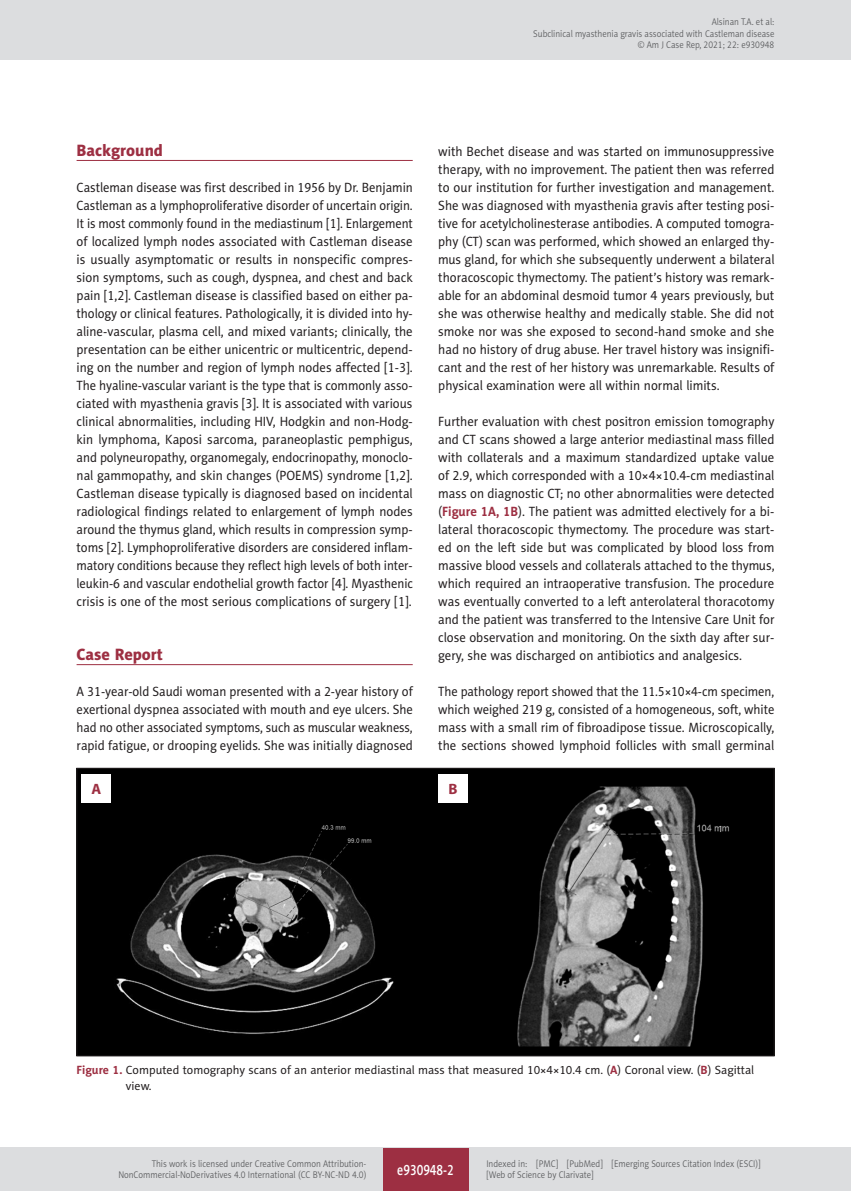
<style>
.page{position:relative;width:851px;height:1191px;background:#fff}
.page>*{position:absolute;margin:0;border:0;box-sizing:border-box;transform-origin:0 0}
.AJCR_Headline_1{font:16.5px "Naomi Sans EFN Heavy";color:#9d2f42}
.AJCR_e-PAGINA{font:15px "Naomi Sans EFN Medium";color:#fff;scale:.8 1}
.t1{font:700 15px "Myriad Pro";color:#9d2f42}
.AJCR_Body{font:13.5px/18px "Naomi Sans EFN";color:#231f20;text-align:justify;scale:.94 1}
.AJCR_Body-2{font:13.5px/18px "Naomi Sans EFN";color:#231f20;text-align:justify;scale:.95 1}
.AJCR_Body-3{font:13.5px/18px "Naomi Sans EFN";color:#231f20;text-align:justify;scale:.93 1}
.AJCR_Rycina_tytul{font:12px/15.8px "Naomi Sans EFN";color:#231f20}
.AJCR_pagina_zywa{font:9.75px/11.2px "Naomi Sans EFN Light";color:#57585a;text-align:right;scale:.9 1}
.AJCR_pagina_sygnatur{font:9.75px "Naomi Sans EFN Light";color:#57585a;scale:.9 1}
.s1{font-weight:700;color:#9d2f42}
</style>
<div class="page">
<hr style="left:77px;top:160px;width:335px;height:1px;background:#9d2f42">
<hr style="left:77px;top:664px;width:335px;height:1px;background:#9d2f42">
<img style="left:79px;top:770px;width:693px;height:284px">
<div style="left:82px;top:774px;width:29px;height:28px;background:#fff"></div>
<div style="left:438px;top:774px;width:29px;height:28px;background:#fff"></div>
<div style="left:0;top:0;width:850px;height:60px;background:#dcdddf"></div>
<hr style="left:850px;top:0;width:1px;height:60px;background:#dcdddf">
<div style="left:0;top:1148px;width:850px;height:43px;background:#dcdddf"></div>
<div style="left:383px;top:1147px;width:85px;height:43px;background:#9d2f42"></div>
<p class="AJCR_pagina_zywa" style="left:533px;top:16px;width:269px">Alsinan T.A. et al:<br>Subclinical myasthenia gravis associated with Castleman disease</p>
<p class="AJCR_pagina_sygnatur" style="left:637px;top:39px;width:153px">© Am J Case Rep, 2021; 22: e930948</p>
<p class="AJCR_Headline_1" style="left:77px;top:140px;width:88px">Background</p>
<p class="AJCR_Body" style="left:77px;top:178px;width:359px">Castleman disease was first described in 1956 by Dr. Benjamin Castleman as a lymphoproliferative disorder of uncertain origin.<br>It is most commonly found in the mediastinum [1]. Enlargement of localized lymph nodes associated with Castleman disease is usually asymptomatic or results in nonspecific compres&shy;sion symptoms, such as cough, dyspnea, and chest and back pain [1,2]. Castleman disease is classified based on either pa&shy;thology or clinical features. Pathologically, it is divided into hy&shy;aline-vascular, plasma cell, and mixed variants; clinically, the presentation can be either unicentric or multicentric, depend&shy;ing on the number and region of lymph nodes affected [1-3].<br>The hyaline-vascular variant is the type that is commonly asso&shy;ciated with myasthenia gravis [3]. It is associated with various clinical abnormalities, including HIV, Hodgkin and non-Hodg&shy;kin lymphoma, Kaposi sarcoma, paraneoplastic pemphigus, and polyneuropathy, organomegaly, endocrinopathy, monoclo&shy;nal gammopathy, and skin changes (POEMS) syndrome [1,2].<br>Castleman disease typically is diagnosed based on incidental radiological findings related to enlargement of lymph nodes around the thymus gland, which results in compression symp&shy;toms [2]. Lymphoproliferative disorders are considered inflam&shy;matory conditions because they reflect high levels of both inter&shy;leukin-6 and vascular endothelial growth factor [4]. Myasthenic crisis is one of the most serious complications of surgery [1].</p>
<p class="AJCR_Headline_1" style="left:77px;top:644px;width:88px">Case Report</p>
<p class="AJCR_Body" style="left:77px;top:682px;width:359px">A 31-year-old Saudi woman presented with a 2-year history of exertional dyspnea associated with mouth and eye ulcers. She had no other associated symptoms, such as muscular weakness, rapid fatigue, or drooping eyelids. She was initially diagnosed</p>
<p class="AJCR_Body-2" style="left:438px;top:142px;width:355px">with Bechet disease and was started on immunosuppressive therapy, with no improvement. The patient then was referred to our institution for further investigation and management.<br>She was diagnosed with myasthenia gravis after testing posi&shy;tive for acetylcholinesterase antibodies. A computed tomogra&shy;phy (CT) scan was performed, which showed an enlarged thy&shy;mus gland, for which she subsequently underwent a bilateral thoracoscopic thymectomy. The patient’s history was remark&shy;able for an abdominal desmoid tumor 4 years previously, but she was otherwise healthy and medically stable. She did not smoke nor was she exposed to second-hand smoke and she had no history of drug abuse. Her travel history was insignifi&shy;cant and the rest of her history was unremarkable. Results of physical examination were all within normal limits.</p>
<p class="AJCR_Body-2" style="left:438px;top:412px;width:355px">Further evaluation with chest positron emission tomography and CT scans showed a large anterior mediastinal mass filled with collaterals and a maximum standardized uptake value of 2.9, which corresponded with a 10×4×10.4-cm mediastinal mass on diagnostic CT; no other abnormalities were detected (<span class="s1">Figure 1A, 1B</span>). The patient was admitted electively for a bi&shy;lateral thoracoscopic thymectomy. The procedure was start&shy;ed on the left side but was complicated by blood loss from massive blood vessels and collaterals attached to the thymus, which required an intraoperative transfusion. The procedure was eventually converted to a left anterolateral thoracotomy and the patient was transferred to the Intensive Care Unit for close observation and monitoring. On the sixth day after sur&shy;gery, she was discharged on antibiotics and analgesics.</p>
<p class="AJCR_Body-3" style="left:438px;top:682px;width:363px">The pathology report showed that the 11.5×10×4-cm specimen, which weighed 219 g, consisted of a homogeneous, soft, white mass with a small rim of fibroadipose tissue. Microscopically, the sections showed lymphoid follicles with small germinal</p>
<p class="t1" style="left:91px;top:779px;width:11px">A</p>
<p class="t1" style="left:448px;top:779px;width:11px">B</p>
<p class="AJCR_Rycina_tytul" style="left:126px;top:1062px;width:629px;text-indent:-49px"><span class="s1">Figure 1.</span> Computed tomography scans of an anterior mediastinal mass that measured 10×4×10.4 cm. (<span class="s1">A</span>) Coronal view. (<span class="s1">B</span>) Sagittal view.</p>
<p class="AJCR_pagina_zywa" style="left:118px;top:1158px;width:277px">This work is licensed under Creative Common Attribution-<br>NonCommercial-NoDerivatives 4.0 International (CC BY-NC-ND 4.0)</p>
<p class="AJCR_e-PAGINA" style="left:397px;top:1160px;width:72px">e930948-2</p>
<p class="AJCR_pagina_zywa" style="left:486px;top:1158px;width:306px;text-align:left">Indexed in: [PMC] [PubMed] [Emerging Sources Citation Index (ESCI)] [Web of Science by Clarivate]</p>
</div>
